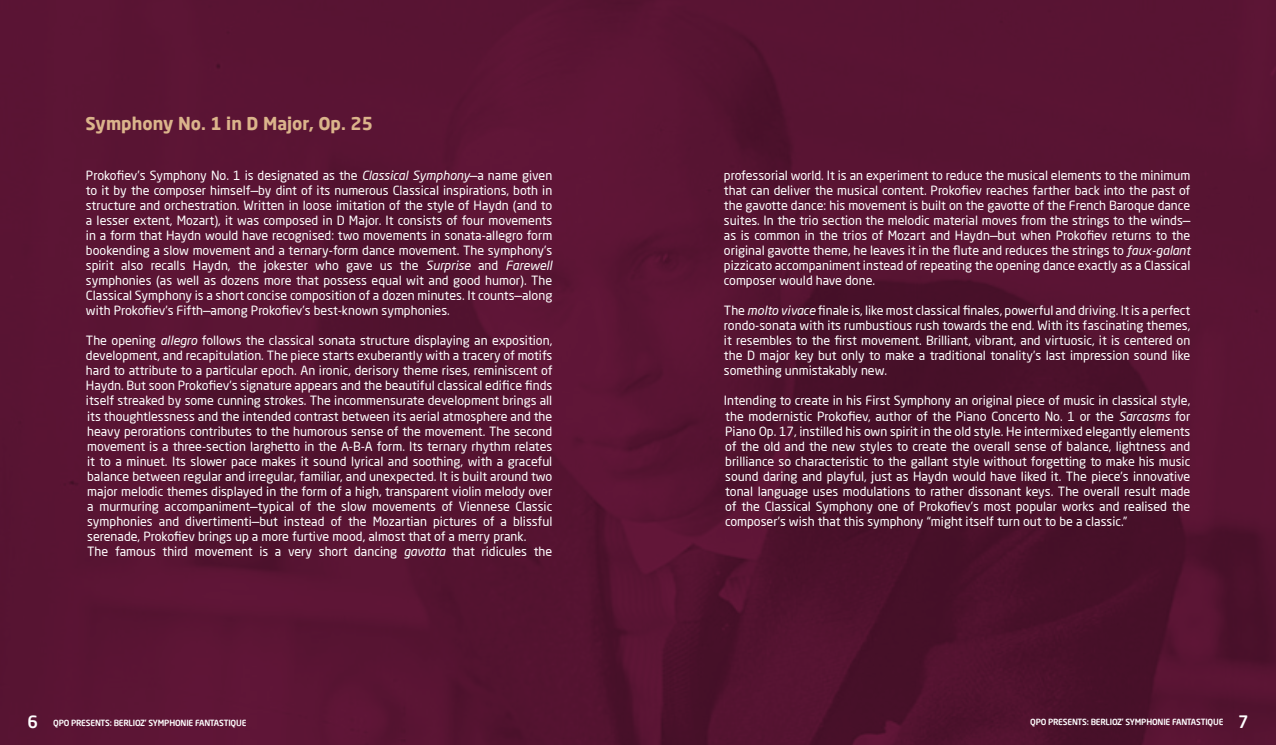
<style>
.page{position:relative;width:1276px;height:745px;background:#fff}
.page>*{position:absolute;margin:0;border:0;box-sizing:border-box;transform-origin:0 0}
.t1{font:700 17.5px "Neo Sans Pro";color:#dbb48b}
.t2{font:500 16.75px "Neo Sans Pro";color:#fff}
.t3{font:12.5px/15px "Neo Sans Pro";color:#fff;text-align:justify}
.t4{font:500 8.38px "Neo Sans Pro";letter-spacing:-.02em;color:#fff}
.s1{font-style:italic}
</style>
<div class="page">
<img style="left:0;top:0;width:1276px;height:744px">
<h1 class="t1" style="left:85px;top:112px;width:289px">Symphony No. 1 in D Major, Op. 25</h1>
<p class="t3" style="left:86px;top:168px;width:468px">Prokofiev’s Symphony No. 1 is designated as the <span class="s1">Classical Symphony</span>—a name given to it by the composer himself—by dint of its numerous Classical inspirations, both in structure and orchestration. Written in loose imitation of the style of Haydn (and to a lesser extent, Mozart), it was composed in D Major. It consists of four movements in a form that Haydn would have recognised: two movements in sonata-allegro form bookending a slow movement and a ternary-form dance movement. The symphony’s spirit also recalls Haydn, the jokester who gave us the <span class="s1">Surprise</span> and <span class="s1">Farewell </span>symphonies (as well as dozens more that possess equal wit and good humor). The Classical Symphony is a short concise composition of a dozen minutes. It counts—along with Prokofiev’s Fifth—among Prokofiev’s best-known symphonies.</p>
<p class="t3" style="left:86px;top:333px;width:468px;text-align:left">The opening <span class="s1">allegro</span> follows the classical sonata structure displaying an exposition, development, and recapitulation. The piece starts exuberantly with a tracery of motifs hard to attribute to a particular epoch. An ironic, derisory theme rises, reminiscent of Haydn. But soon Prokofiev’s signature appears and the beautiful classical edifice finds itself streaked by some cunning strokes. The incommensurate development brings all its thoughtlessness and the intended contrast between its aerial atmosphere and the heavy perorations contributes to the humorous sense of the movement. The second movement is a three-section larghetto in the A-B-A form. Its ternary rhythm relates it to a minuet. Its slower pace makes it sound lyrical and soothing, with a graceful balance between regular and irregular, familiar, and unexpected. It is built around two major melodic themes displayed in the form of a high, transparent violin melody over a murmuring accompaniment—typical of the slow movements of Viennese Classic symphonies and divertimenti—but instead of the Mozartian pictures of a blissful serenade, Prokofiev brings up a more furtive mood, almost that of a merry prank.<br>The famous third movement is a very short dancing <span class="s1">gavotta</span> that ridicules the</p>
<p class="t3" style="left:724px;top:168px;width:468px">professorial world. It is an experiment to reduce the musical elements to the minimum that can deliver the musical content. Prokofiev reaches farther back into the past of the gavotte dance: his movement is built on the gavotte of the French Baroque dance suites. In the trio section the melodic material moves from the strings to the winds— as is common in the trios of Mozart and Haydn—but when Prokofiev returns to the original gavotte theme, he leaves it in the flute and reduces the strings to <span class="s1">faux-galant </span>pizzicato accompaniment instead of repeating the opening dance exactly as a Classical composer would have done.</p>
<p class="t3" style="left:724px;top:303px;width:468px">The <span class="s1">molto vivace</span> finale is, like most classical finales, powerful and driving. It is a perfect rondo-sonata with its rumbustious rush towards the end. With its fascinating themes, it resembles to the first movement. Brilliant, vibrant, and virtuosic, it is centered on the D major key but only to make a traditional tonality’s last impression sound like something unmistakably new.</p>
<p class="t3" style="left:724px;top:393px;width:468px">Intending to create in his First Symphony an original piece of music in classical style, the modernistic Prokofiev, author of the Piano Concerto No. 1 or the <span class="s1">Sarcasms</span> for Piano Op. 17, instilled his own spirit in the old style. He intermixed elegantly elements of the old and the new styles to create the overall sense of balance, lightness and brilliance so characteristic to the gallant style without forgetting to make his music sound daring and playful, just as Haydn would have liked it. The piece’s innovative tonal language uses modulations to rather dissonant keys. The overall result made of the Classical Symphony one of Prokofiev’s most popular works and realised the composer’s wish that this symphony “might itself turn out to be a classic.”</p>
<h2 class="t2" style="left:27px;top:710px;width:12px">6</h2>
<h2 class="t2" style="left:1238px;top:710px;width:12px">7</h2>
<p class="t4" style="left:53px;top:717px;width:195px">QPO PRESENTS: BERLIOZ’ SYMPHONIE FANTASTIQUE</p>
<p class="t4" style="left:1030px;top:716px;width:195px">QPO PRESENTS: BERLIOZ’ SYMPHONIE FANTASTIQUE</p>
</div>
